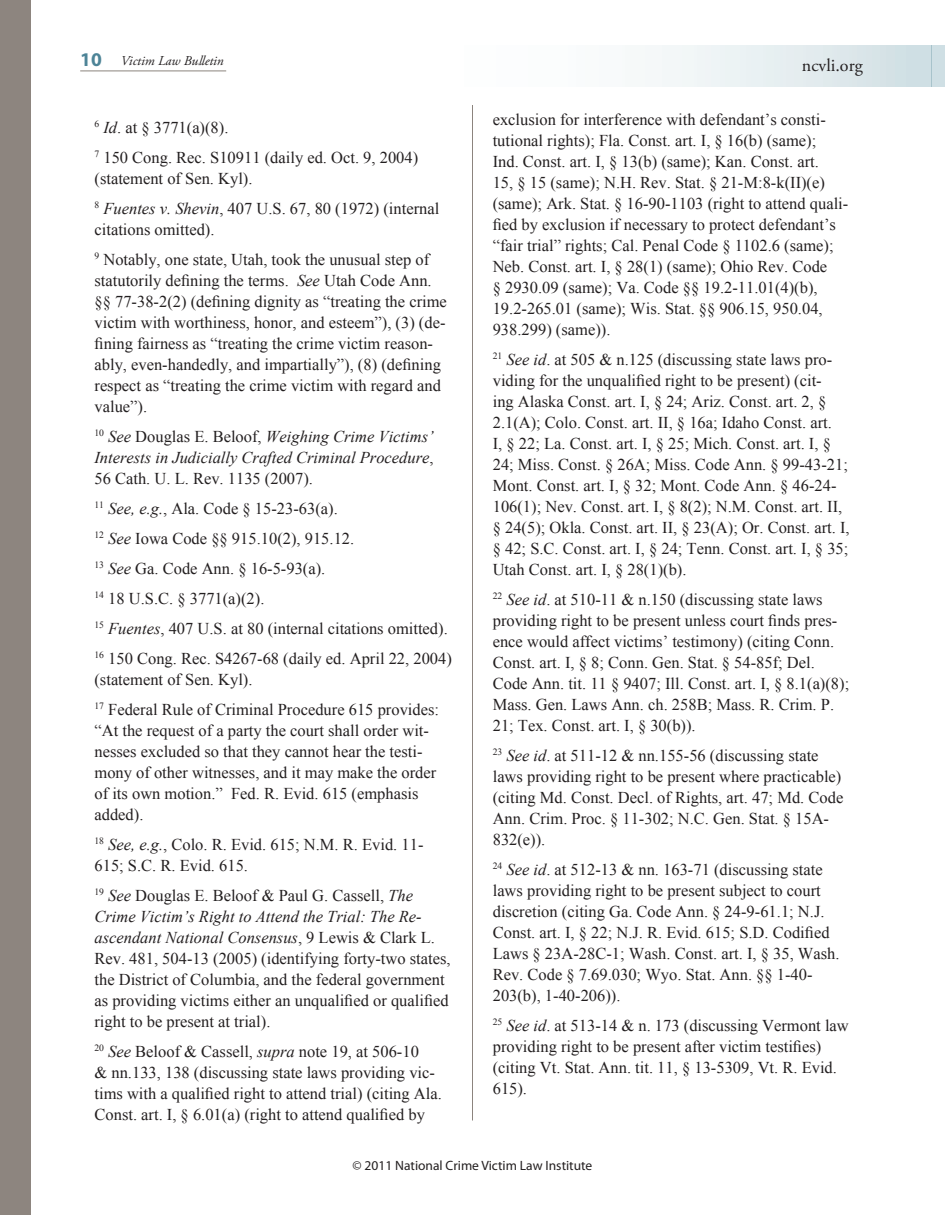
<style>
.page{position:relative;width:945px;height:1215px;background:#fff}
.page>*{position:absolute;margin:0;border:0;box-sizing:border-box;transform-origin:0 0}
.t1{font:18px "Adobe Garamond Pro";color:#231f20}
.t2{font:16.5px/21px "Times New Roman";color:#231f20}
.t3{font:italic 16.5px/21px "Times New Roman";color:#231f20;text-align:justify}
.t4{font:13.5px "Myriad Pro";color:#231f20}
.t5{font:italic 13.5px "Adobe Garamond Pro";color:#231f20}
.s1{font-family:"Myriad Pro";font-weight:700;font-style:normal;font-size:19.5px;color:#4d8497}
.s2{font-style:italic}
.s3{font-style:normal}
</style>
<div class="page">
<hr style="left:80px;top:71px;width:146px;height:1px;background:#8c847e">
<div style="left:932px;top:46px;width:13px;height:40px;background:#cfdfe4"></div>
<svg style="left:200px;top:46px;width:732px;height:40px"></svg>
<hr style="left:472px;top:105px;width:1px;height:1015px;background:#8c847e">
<div style="left:0;top:0;width:31px;height:1215px;background:#8c847e"></div>
<p class="t5" style="left:80px;top:53px;width:145px"><span class="s1">10</span> Victim Law Bulletin</p>
<p class="t2" style="left:94px;top:112px;width:325px;line-height:30px"><sup>6</sup> <span class="s2">Id</span>. at § 3771(a)(8).<br><sup>7</sup> 150 Cong. Rec. S10911 (daily ed. Oct. 9, 2004)</p>
<p class="t2" style="left:94px;top:163px;width:346px;line-height:30px">(statement of Sen. Kyl).<br><sup>8</sup> <span class="s2">Fuentes v. Shevin</span>, 407 U.S. 67, 80 (1972) (internal</p>
<p class="t2" style="left:94px;top:214px;width:336px;line-height:30px">citations omitted).<br><sup>9</sup> Notably, one state, Utah, took the unusual step of</p>
<p class="t2" style="left:95px;top:270px;width:354px">statutorily defining the terms. <span class="s2">See</span> Utah Code Ann. §§ 77-38-2(2) (defining dignity as “treating the crime victim with worthiness, honor, and esteem”), (3) (de&shy;fining fairness as “treating the crime victim reason&shy;ably, even-handedly, and impartially”), (8) (defining respect as “treating the crime victim with regard and value”).</p>
<p class="t3" style="left:94px;top:426px;width:341px"><sup>10</sup> See <span class="s3">Douglas E. Beloof,</span> Weighing Crime Victims’ Interests in Judicially Crafted Criminal Procedure<span class="s3">, 56 Cath. U. L. Rev. 1135 (2007).</span></p>
<p class="t2" style="left:94px;top:493px;width:359px;line-height:30px"><sup>11</sup> <span class="s2">See, e.g.</span>, Ala. Code § 15-23-63(a).<br><sup>12</sup> <span class="s2">See</span> Iowa Code §§ 915.10(2), 915.12.<br><sup>13</sup> <span class="s2">See</span> Ga. Code Ann. § 16-5-93(a).<br><sup>14</sup> 18 U.S.C. § 3771(a)(2).<br><sup>15</sup> <span class="s2">Fuentes</span>, 407 U.S. at 80 (internal citations omitted).<br><sup>16</sup> 150 Cong. Rec. S4267-68 (daily ed. April 22, 2004)</p>
<p class="t2" style="left:94px;top:664px;width:346px;line-height:30px">(statement of Sen. Kyl).<br><sup>17</sup> Federal Rule of Criminal Procedure 615 provides:</p>
<p class="t2" style="left:94px;top:720px;width:343px">“At the request of a party the court shall order wit&shy;nesses excluded so that they cannot hear the testi&shy;mony of other witnesses, and it may make the order of its own motion.” Fed. R. Evid. 615 (emphasis added).</p>
<p class="t2" style="left:94px;top:834px;width:331px"><sup>18</sup> <span class="s2">See, e.g.</span>, Colo. R. Evid. 615; N.M. R. Evid. 11-<br>615; S.C. R. Evid. 615.</p>
<p class="t2" style="left:94px;top:885px;width:358px"><sup>19</sup> <span class="s2">See</span> Douglas E. Beloof &amp; Paul G. Cassell, <span class="s2">The Crime Victim’s Right to Attend the Trial: The Re&shy;ascendant National Consensus</span>, 9 Lewis &amp; Clark L.<br>Rev. 481, 504-13 (2005) (identifying forty-two states, the District of Columbia, and the federal government as providing victims either an unqualified or qualified right to be present at trial).</p>
<p class="t2" style="left:94px;top:1041px;width:349px"><sup>20</sup> <span class="s2">See</span> Beloof &amp; Cassell, <span class="s2">supra</span> note 19, at 506-10<br>&amp; nn.133, 138 (discussing state laws providing vic&shy;tims with a qualified right to attend trial) (citing Ala.<br>Const. art. I, § 6.01(a) (right to attend qualified by</p>
<p class="t1" style="left:802px;top:54px;width:62px">ncvli.org</p>
<p class="t2" style="left:493px;top:108px;width:357px">exclusion for interference with defendant’s consti&shy;tutional rights); Fla. Const. art. I, § 16(b) (same);<br>Ind. Const. art. I, § 13(b) (same); Kan. Const. art.<br>15, § 15 (same); N.H. Rev. Stat. § 21-M:8-k(II)(e) (same); Ark. Stat. § 16-90-1103 (right to attend quali&shy;fied by exclusion if necessary to protect defendant’s “fair trial” rights; Cal. Penal Code § 1102.6 (same); Neb. Const. art. I, § 28(1) (same); Ohio Rev. Code<br>§ 2930.09 (same); Va. Code §§ 19.2-11.01(4)(b), 19.2-265.01 (same); Wis. Stat. §§ 906.15, 950.04, 938.299) (same)).</p>
<p class="t2" style="left:493px;top:348px;width:358px"><sup>21</sup> <span class="s2">See id</span>. at 505 &amp; n.125 (discussing state laws pro&shy;viding for the unqualified right to be present) (cit-<br>ing Alaska Const. art. I, § 24; Ariz. Const. art. 2, § 2.1(A); Colo. Const. art. II, § 16a; Idaho Const. art.<br>I, § 22; La. Const. art. I, § 25; Mich. Const. art. I, § 24; Miss. Const. § 26A; Miss. Code Ann. § 99-43-21; Mont. Const. art. I, § 32; Mont. Code Ann. § 46-24- 106(1); Nev. Const. art. I, § 8(2); N.M. Const. art. II, § 24(5); Okla. Const. art. II, § 23(A); Or. Const. art. I, § 42; S.C. Const. art. I, § 24; Tenn. Const. art. I, § 35; Utah Const. art. I, § 28(1)(b).</p>
<p class="t2" style="left:493px;top:588px;width:358px"><sup>22</sup> <span class="s2">See id</span>. at 510-11 &amp; n.150 (discussing state laws providing right to be present unless court finds pres&shy;ence would affect victims’ testimony) (citing Conn.<br>Const. art. I, § 8; Conn. Gen. Stat. § 54-85f; Del.<br>Code Ann. tit. 11 § 9407; Ill. Const. art. I, § 8.1(a)(8); Mass. Gen. Laws Ann. ch. 258B; Mass. R. Crim. P.<br>21; Tex. Const. art. I, § 30(b)).</p>
<p class="t2" style="left:493px;top:744px;width:352px"><sup>23</sup> <span class="s2">See id</span>. at 511-12 &amp; nn.155-56 (discussing state laws providing right to be present where practicable) (citing Md. Const. Decl. of Rights, art. 47; Md. Code Ann. Crim. Proc. § 11-302; N.C. Gen. Stat. § 15A-832(e)).</p>
<p class="t2" style="left:493px;top:858px;width:348px"><sup>24</sup> <span class="s2">See id</span>. at 512-13 &amp; nn. 163-71 (discussing state laws providing right to be present subject to court discretion (citing Ga. Code Ann. § 24-9-61.1; N.J.<br>Const. art. I, § 22; N.J. R. Evid. 615; S.D. Codified Laws § 23A-28C-1; Wash. Const. art. I, § 35, Wash.<br>Rev. Code § 7.69.030; Wyo. Stat. Ann. §§ 1-40- 203(b), 1-40-206)).</p>
<p class="t2" style="left:493px;top:1014px;width:358px"><sup>25</sup> <span class="s2">See id</span>. at 513-14 &amp; n. 173 (discussing Vermont law providing right to be present after victim testifies) (citing Vt. Stat. Ann. tit. 11, § 13-5309, Vt. R. Evid.<br>615).</p>
<p class="t4" style="left:353px;top:1157px;width:241px">© 2011 National Crime Victim Law Institute</p>
</div>
